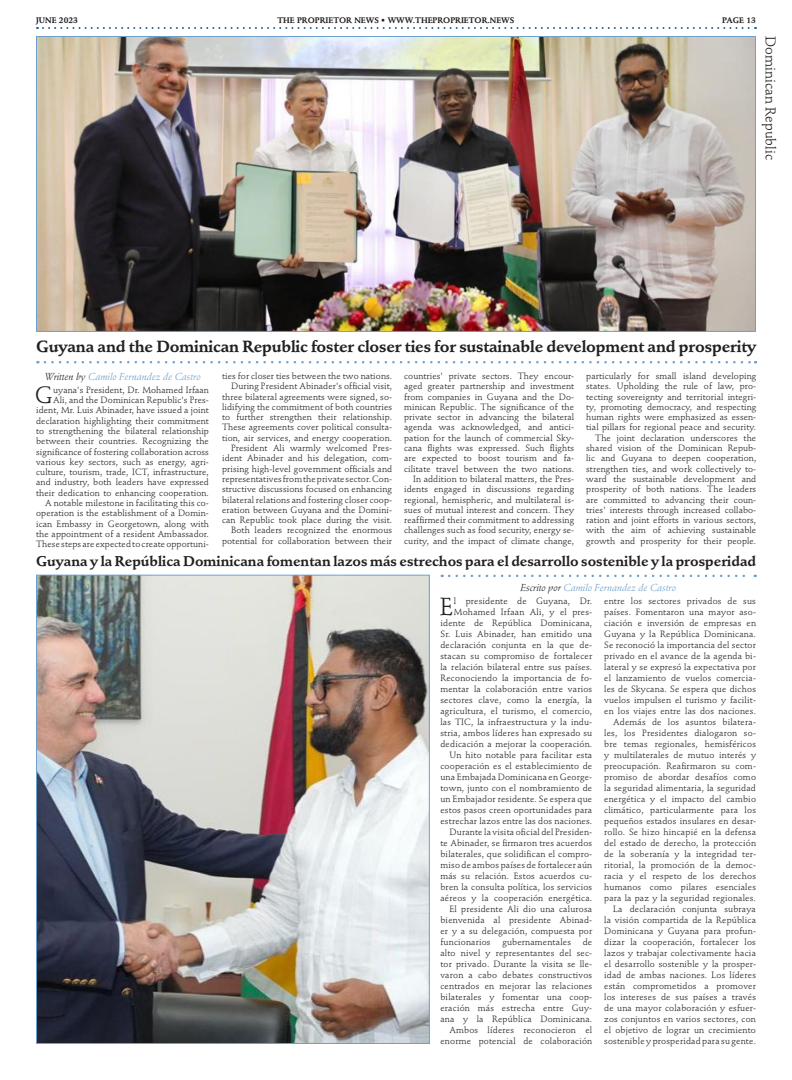
<style>
.page{position:relative;width:792px;height:1080px;background:#fff}
.page>*{position:absolute;margin:0;border:0;box-sizing:border-box;transform-origin:0 0}
.Article_Body{font:24.4px "Stempel Schneidler Std";color:#231f20}
.Article_Body-2{font:23.4px "Stempel Schneidler Std";color:#231f20}
.Article_Header{font:700 16px "Stempel Schneidler Std";letter-spacing:-.01em;color:#231f20}
.Article_Header-2{font:700 14px "Stempel Schneidler Std";color:#231f20}
.Credits{font:14px "Stempel Schneidler Std";color:#231f20}
.Author{font:italic 10px "Stempel Schneidler Std";color:#6fa0cb}
.Article_Body-3{font:9px/11px "Stempel Schneidler Std";letter-spacing:.01em;color:#231f20;text-align:justify}
.t1{font:700 8px "Stempel Schneidler Std";color:#231f20}
.t2{font:700 8px "Stempel Schneidler Std";color:#1d1a26}
.s1{color:#231f20}
</style>
<div class="page">
<svg style="left:37px;top:27px;width:719px;height:2px"></svg>
<svg style="left:449px;top:575px;width:307px;height:2px"></svg>
<svg style="left:45px;top:361px;width:711px;height:2px"></svg>
<img style="left:38px;top:38px;width:716px;height:292px">
<img style="left:38px;top:577px;width:390px;height:465px">
<p class="t2" style="left:36px;top:15px;width:43px">JUNE 2023</p>
<p class="t1" style="left:277px;top:16px;width:239px">THE PROPRIETOR NEWS • WWW.THEPROPRIETOR.NEWS</p>
<p class="t1" style="left:722px;top:15px;width:35px">PAGE 13</p>
<p class="Credits" style="left:779px;top:36px;width:125px;rotate:90deg">Dominican Republic</p>
<p class="Article_Header" style="left:36px;top:337px;width:721px">Guyana and the Dominican Republic foster closer ties for sustainable development and prosperity</p>
<p class="Article_Body-2" style="left:35px;top:381px;width:20px">G</p>
<p class="Article_Body-3" style="left:586px;top:371px;width:172px;line-height:10.3px">particularly for small island developing states. Upholding the rule of law, pro&shy;tecting sovereignty and territorial integri&shy;ty, promoting democracy, and respecting human rights were emphasized as essen&shy;tial pillars for regional peace and security.</p>
<p class="Article_Body-3" style="left:586px;top:433px;width:172px;line-height:10.3px;text-indent:9px">The joint declaration underscores the shared vision of the Dominican Repub&shy;lic and Guyana to deepen cooperation, strengthen ties, and work collectively to&shy;ward the sustainable development and prosperity of both nations. The leaders are committed to advancing their coun&shy;tries' interests through increased collabo&shy;ration and joint efforts in various sectors, with the aim of achieving sustainable growth and prosperity for their people.</p>
<p class="Article_Header-2" style="left:36px;top:553px;width:721px">Guyana y la República Dominicana fomentan lazos más estrechos para el desarrollo sostenible y la prosperidad</p>
<p class="Article_Body-3" style="left:222px;top:371px;width:172px">ties for closer ties between the two nations.</p>
<p class="Article_Body-3" style="left:222px;top:381px;width:172px;line-height:10.3px;text-indent:9px">During President Abinader's official visit, three bilateral agreements were signed, so&shy;lidifying the commitment of both countries to further strengthen their relationship.<br>These agreements cover political consulta&shy;tion, air services, and energy cooperation.</p>
<p class="Article_Body-3" style="left:222px;top:443px;width:172px;line-height:10.3px;text-indent:9px">President Ali warmly welcomed Pres&shy;ident Abinader and his delegation, com&shy;prising high-level government officials and representatives from the private sector. Con&shy;structive discussions focused on enhancing bilateral relations and fostering closer coop&shy;eration between Guyana and the Domini&shy;can Republic took place during the visit.</p>
<p class="Article_Body-3" style="left:222px;top:525px;width:172px;line-height:10.3px;text-align:right">Both leaders recognized the enormous potential for collaboration between their</p>
<p class="Article_Body-3" style="left:404px;top:371px;width:172px;line-height:10.3px">countries' private sectors. They encour&shy;aged greater partnership and investment from companies in Guyana and the Do&shy;minican Republic. The significance of the private sector in advancing the bilateral agenda was acknowledged, and antici&shy;pation for the launch of commercial Sky&shy;cana flights was expressed. Such flights are expected to boost tourism and fa&shy;cilitate travel between the two nations.</p>
<p class="Article_Body-3" style="left:404px;top:474px;width:172px;line-height:10.3px;text-indent:9px">In addition to bilateral matters, the Pres&shy;idents engaged in discussions regarding regional, hemispheric, and multilateral is&shy;sues of mutual interest and concern. They reaffirmed their commitment to addressing challenges such as food security, energy se&shy;curity, and the impact of climate change,</p>
<p class="Author" style="left:45px;top:371px;width:157px"><span class="s1">Written by</span> Camilo Fernandez de Castro</p>
<p class="Article_Body-3" style="left:36px;top:385px;width:174px;line-height:10.3px;text-align:right">uyana's President, Dr. Mohamed Irfaan<br>Ali, and the Dominican Republic's Pres&shy;ident, Mr. Luis Abinader, have issued a joint declaration highlighting their commitment to strengthening the bilateral relationship between their countries. Recognizing the significance of fostering collaboration across various key sectors, such as energy, agri&shy;culture, tourism, trade, ICT, infrastructure, and industry, both leaders have expressed their dedication to enhancing cooperation.</p>
<p class="Article_Body-3" style="left:36px;top:498px;width:174px;line-height:10.3px;text-indent:9px">A notable milestone in facilitating this co&shy;operation is the establishment of a Domin&shy;ican Embassy in Georgetown, along with the appointment of a resident Ambassador.<br>These steps are expected to create opportuni-</p>
<p class="Author" style="left:521px;top:582px;width:157px"><span class="s1">Escrito por</span> Camilo Fernandez de Castro</p>
<p class="Article_Body-3" style="left:440px;top:596px;width:153px;text-align:right">l presidente de Guyana, Dr.<br>Mohamed Irfaan Ali, y el pres&shy;idente de República Dominicana, Sr. Luis Abinader, han emitido una declaración conjunta en la que de&shy;stacan su compromiso de fortalecer la relación bilateral entre sus países.<br>Reconociendo la importancia de fo&shy;mentar la colaboración entre varios sectores clave, como la energía, la agricultura, el turismo, el comercio, las TIC, la infraestructura y la indu&shy;stria, ambos líderes han expresado su dedicación a mejorar la cooperación.</p>
<p class="Article_Body-3" style="left:440px;top:750px;width:153px;text-indent:9px">Un hito notable para facilitar esta cooperación es el establecimiento de una Embajada Dominicana en George&shy;town, junto con el nombramiento de un Embajador residente. Se espera que estos pasos creen oportunidades para estrechar lazos entre las dos naciones.</p>
<p class="Article_Body-3" style="left:440px;top:827px;width:153px;text-indent:9px">Durante la visita oficial del Presiden&shy;te Abinader, se firmaron tres acuerdos bilaterales, que solidifican el compro&shy;miso de ambos países de fortalecer aún más su relación. Estos acuerdos cu&shy;bren la consulta política, los servicios aéreos y la cooperación energética.</p>
<p class="Article_Body-3" style="left:440px;top:904px;width:153px;text-indent:9px">El presidente Ali dio una calurosa bienvenida al presidente Abinad&shy;er y a su delegación, compuesta por funcionarios</p>
<p class="Article_Body" style="left:440px;top:592px;width:15px">E</p>
<p class="Article_Body-3" style="left:440px;top:937px;width:153px;text-indent:142px">de alto nivel y representantes del sec&shy;tor privado. Durante la visita se lle&shy;varon a cabo debates constructivos centrados en mejorar las relaciones bilaterales y fomentar una coop&shy;eración más estrecha entre Guy&shy;ana y la República Dominicana.</p>
<p class="Article_Body-3" style="left:440px;top:1025px;width:153px;text-align:right">Ambos líderes reconocieron el enorme potencial de colaboración</p>
<p class="Article_Body-3" style="left:502px;top:937px;width:70px">gubernamentales</p>
<p class="Article_Body-3" style="left:604px;top:596px;width:153px">entre los sectores privados de sus países. Fomentaron una mayor aso&shy;ciación e inversión de empresas en Guyana y la República Dominicana.<br>Se reconoció la importancia del sector privado en el avance de la agenda bi&shy;lateral y se expresó la expectativa por el lanzamiento de vuelos comercia&shy;les de Skycana. Se espera que dichos vuelos impulsen el turismo y facilit&shy;en los viajes entre las dos naciones.</p>
<p class="Article_Body-3" style="left:604px;top:717px;width:153px;text-indent:9px">Además de los asuntos bilatera&shy;les, los Presidentes dialogaron so&shy;bre temas regionales, hemisféricos y multilaterales de mutuo interés y preocupación. Reafirmaron su com&shy;promiso de abordar desafíos como la seguridad alimentaria, la seguridad energética y el impacto del cambio climático, particularmente para los pequeños estados insulares en desar&shy;rollo. Se hizo hincapié en la defensa del estado de derecho, la protección de la soberanía y la integridad ter&shy;ritorial, la promoción de la democ&shy;racia y el respeto de los derechos humanos como pilares esenciales para la paz y la seguridad regionales.</p>
<p class="Article_Body-3" style="left:604px;top:904px;width:153px;text-indent:9px">La declaración conjunta subraya la visión compartida de la República Dominicana y Guyana para profun&shy;dizar la cooperación, fortalecer los lazos y trabajar colectivamente hacia el desarrollo sostenible y la prosper&shy;idad de ambas naciones. Los líderes están comprometidos a promover los intereses de sus países a través de una mayor colaboración y esfuer&shy;zos conjuntos en varios sectores, con el objetivo de lograr un crecimiento sostenible y prosperidad para su gente.</p>
</div>
